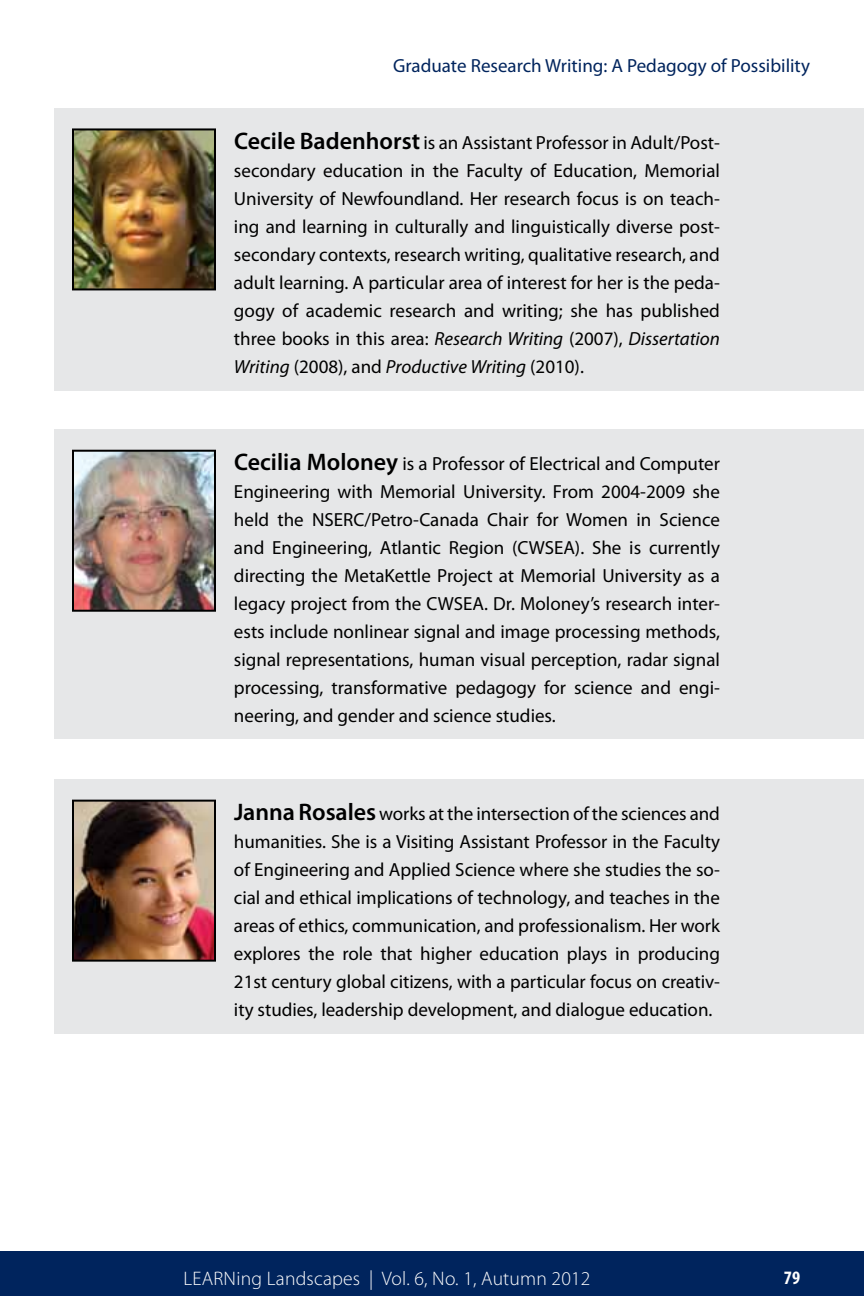
<style>
.page{position:relative;width:864px;height:1296px;background:#fff}
.page>*{position:absolute;margin:0;border:0;box-sizing:border-box;transform-origin:0 0}
.t1{font:300 19.6px "Myriad Pro";letter-spacing:.01em;color:#fff}
.t2{font:19px/28px "Myriad Pro";color:#000;text-align:justify}
.t3{font:19px "Myriad Pro";color:#00245d}
.t4{font:700 condensed 19px "Myriad Pro";color:#fff}
.s1{font-weight:600;font-size:24px}
.s2{font-style:italic}
</style>
<div class="page">
<div style="left:0;top:1251px;width:864px;height:45px;background:#00245d"></div>
<div style="left:54px;top:108px;width:810px;height:282px;background:#e6e7e8"></div>
<div style="left:54px;top:429px;width:810px;height:310px;background:#e6e7e8"></div>
<div style="left:54px;top:779px;width:810px;height:254px;background:#e6e7e8"></div>
<img style="left:75px;top:131px;width:138px;height:156px">
<div style="left:72px;top:128px;width:144px;height:162px;border:2px solid #000"></div>
<img style="left:75px;top:453px;width:138px;height:156px">
<div style="left:72px;top:450px;width:144px;height:162px;border:2px solid #000"></div>
<img style="left:75px;top:803px;width:138px;height:156px">
<div style="left:72px;top:800px;width:144px;height:162px;border:2px solid #000"></div>
<p class="t3" style="left:393px;top:54px;width:418px">Graduate Research Writing: A Pedagogy of Possibility</p>
<p class="t2" style="left:234px;top:128px;width:488px"><span class="s1">Cecile Badenhorst</span> is an Assistant Professor in Adult/Post&shy;secondary education in the Faculty of Education, Memorial University of Newfoundland. Her research focus is on teach&shy;ing and learning in culturally and linguistically diverse post&shy;secondary contexts, research writing, qualitative research, and adult learning. A particular area of interest for her is the peda&shy;gogy of academic research and writing; she has published three books in this area: <span class="s2">Research Writing</span> (2007), <span class="s2">Dissertation Writing</span> (2008), and <span class="s2">Productive Writing</span> (2010).</p>
<p class="t2" style="left:234px;top:449px;width:488px"><span class="s1">Cecilia Moloney</span> is a Professor of Electrical and Computer Engineering with Memorial University. From 2004-2009 she held the NSERC/Petro-Canada Chair for Women in Science and Engineering, Atlantic Region (CWSEA). She is currently directing the MetaKettle Project at Memorial University as a legacy project from the CWSEA. Dr. Moloney’s research inter&shy;ests include nonlinear signal and image processing methods, signal representations, human visual perception, radar signal processing, transformative pedagogy for science and engi&shy;neering, and gender and science studies.</p>
<p class="t2" style="left:234px;top:799px;width:488px"><span class="s1">Janna Rosales</span> works at the intersection of the sciences and humanities. She is a Visiting Assistant Professor in the Faculty of Engineering and Applied Science where she studies the so&shy;cial and ethical implications of technology, and teaches in the areas of ethics, communication, and professionalism. Her work explores the role that higher education plays in producing 21st century global citizens, with a particular focus on creativ&shy;ity studies, leadership development, and dialogue education.</p>
<p class="t1" style="left:184px;top:1267px;width:408px">LEARNing Landscapes | Vol. 6, No. 1, Autumn 2012</p>
<p class="t4" style="left:784px;top:1266px;width:18px">79</p>
</div>
